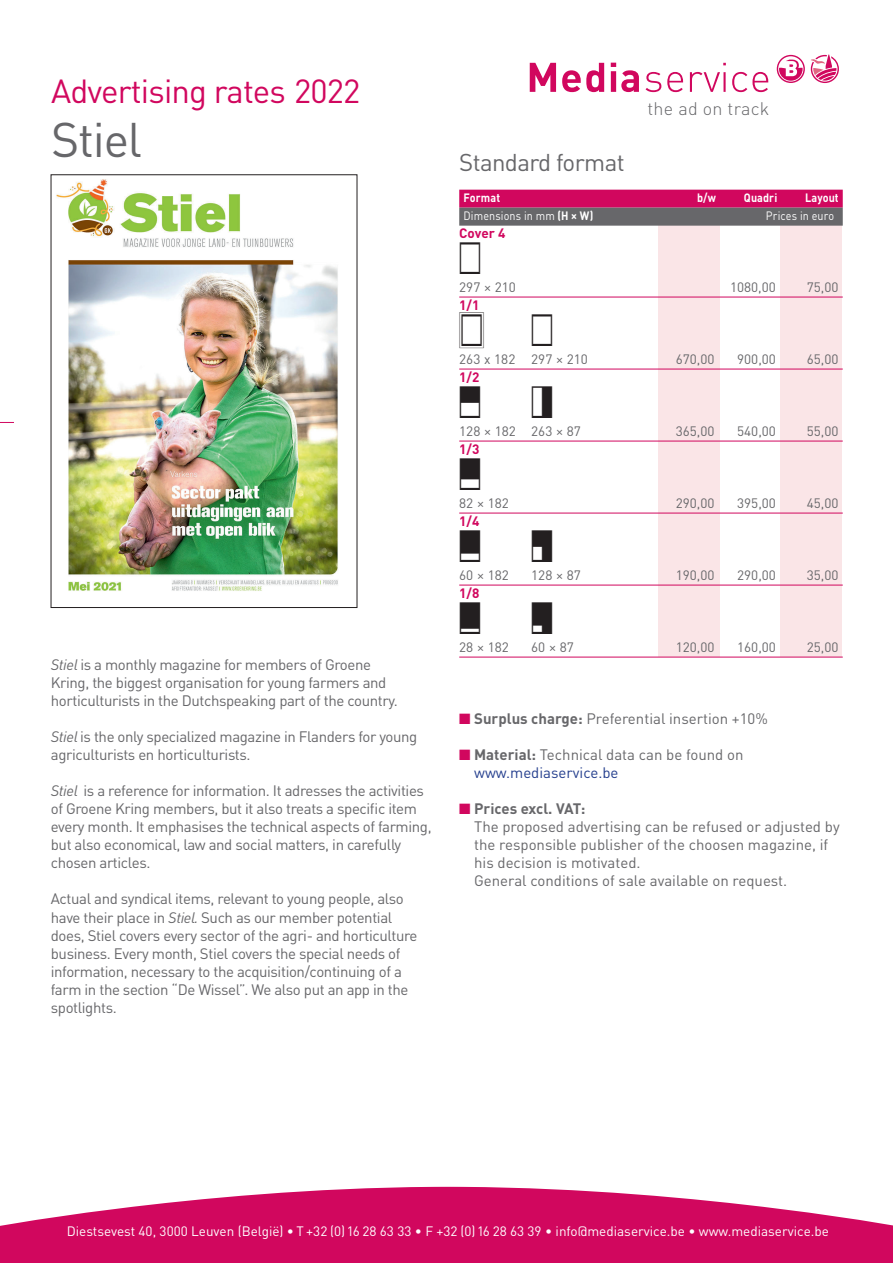
<style>
.page{position:relative;width:893px;height:1263px;background:#fff}
.page>*{position:absolute;margin:0;border:0;box-sizing:border-box;transform-origin:0 0}
.t1{font:48px "DINOT";letter-spacing:-.025em;color:#67676a}
.t2{font:45px "Media Service Formaten";color:#231f20;scale:.9 1}
.t3{font:33px "DINOT";letter-spacing:-.025em;color:#d1075e}
.t4{font:24px "DINOT";letter-spacing:-.025em;color:#67676a}
.t5{font:300 18px "DINOT";letter-spacing:.015em;color:#67676a}
.t6{font:15px/18px "DINOT";letter-spacing:-.025em;color:#67676a}
.t7{font:15px/18px "DINOT";color:#67676a}
.t8{font:13.5px "DINOT";color:#67676a}
.t9{font:13.5px "DINOT";color:#fff}
.t10{font:700 13.5px "DINOT";letter-spacing:-.005em;color:#d1075e}
.t11{font:12px "DINOT";letter-spacing:.01em;color:#fff;scale:.9 1}
.t12{font:700 12px "DINOT";letter-spacing:.01em;color:#fff;scale:.9 1}
.s1{font-style:italic}
.s2{font-weight:700}
.s3{color:#d1075e}
.s4{color:#253f8e}
</style>
<div class="page">
<svg style="left:0;top:1187px;width:893px;height:76px;fill:#d1075e"></svg>
<svg style="left:530px;top:63px;width:26px;height:29px"></svg>
<svg style="left:562px;top:63px;width:42px;height:29px"></svg>
<svg style="left:611px;top:63px;width:28px;height:29px"></svg>
<svg style="left:646px;top:72px;width:15px;height:20px"></svg>
<svg style="left:667px;top:72px;width:16px;height:20px"></svg>
<svg style="left:690px;top:72px;width:30px;height:20px"></svg>
<hr style="left:723px;top:72px;width:3px;height:20px;background:#d1075e">
<svg style="left:732px;top:72px;width:36px;height:20px"></svg>
<svg style="left:777px;top:54px;width:62px;height:29px"></svg>
<svg style="left:0;top:422px;width:14px;height:1px"></svg>
<div style="left:659px;top:208px;width:61px;height:449px;background:#fae5e7"></div>
<div style="left:781px;top:208px;width:61px;height:449px;background:#fae5e7"></div>
<div style="left:459px;top:190px;width:384px;height:18px;background:#d1075e"></div>
<div style="left:459px;top:208px;width:384px;height:18px;background:#67676a"></div>
<hr style="left:459px;top:297px;width:384px;height:1px;background:#d1075e">
<hr style="left:459px;top:369px;width:384px;height:1px;background:#d1075e">
<hr style="left:459px;top:441px;width:384px;height:1px;background:#d1075e">
<hr style="left:459px;top:513px;width:384px;height:1px;background:#d1075e">
<hr style="left:459px;top:585px;width:384px;height:1px;background:#d1075e">
<hr style="left:459px;top:657px;width:384px;height:1px;background:#d1075e">
<img style="left:56px;top:179px;width:282px;height:412px">
<h3 class="t3" style="left:51px;top:71px;width:311px">Advertising rates 2022</h3>
<h1 class="t1" style="left:51px;top:110px;width:93px">Stiel</h1>
<p class="t6" style="left:51px;top:656px;width:348px"><span class="s1">Stiel</span> is a monthly magazine for members of Groene<br>Kring, the biggest organisation for young farmers and horticulturists in the Dutchspeaking part of the country.</p>
<p class="t6" style="left:51px;top:728px;width:368px"><span class="s1">Stiel</span> is the only specialized magazine in Flanders for young agriculturists en horticulturists.</p>
<p class="t6" style="left:51px;top:782px;width:382px"><span class="s1">Stiel</span> is a reference for information. It adresses the activities of Groene Kring members, but it also treats a specific item every month. It emphasises the technical aspects of farming, but also economical, law and social matters, in carefully chosen articles.</p>
<p class="t6" style="left:51px;top:890px;width:368px">Actual and syndical items, relevant to young people, also have their place in <span class="s1">Stiel.</span> Such as our member potential does, Stiel covers every sector of the agri- and horticulture business. Every month, Stiel covers the special needs of information, necessary to the acquisition/continuing of a farm in the section “De Wissel”. We also put an app in the spotlights.</p>
<p class="t5" style="left:647px;top:98px;width:123px">the ad on track</p>
<h3 class="t4" style="left:459px;top:147px;width:167px">Standard format</h3>
<p class="t12" style="left:463px;top:190px;width:42px">Format</p>
<p class="t12" style="left:697px;top:190px;width:22px">b/w</p>
<p class="t12" style="left:744px;top:190px;width:39px">Quadri</p>
<p class="t12" style="left:805px;top:190px;width:39px">Layout</p>
<p class="t11" style="left:463px;top:209px;width:146px">Dimensions in mm <span class="s2">(H × W)</span></p>
<p class="t11" style="left:766px;top:209px;width:78px">Prices in euro</p>
<p class="t10" style="left:459px;top:225px;width:48px">Cover 4</p>
<h2 class="t2" style="left:459px;top:233px;width:26px">A</h2>
<p class="t8" style="left:459px;top:279px;width:58px">297 × 210</p>
<p class="t10" style="left:459px;top:297px;width:22px">1/1</p>
<h2 class="t2" style="left:459px;top:305px;width:106px">a A</h2>
<p class="t8" style="left:459px;top:351px;width:130px">263 x 182 297 × 210</p>
<p class="t10" style="left:459px;top:369px;width:22px">1/2</p>
<h2 class="t2" style="left:459px;top:377px;width:106px">B C</h2>
<p class="t8" style="left:459px;top:423px;width:123px">128 × 182 263 × 87</p>
<p class="t10" style="left:459px;top:441px;width:22px">1/3</p>
<h2 class="t2" style="left:459px;top:449px;width:26px">D</h2>
<p class="t8" style="left:459px;top:495px;width:51px">82 × 182</p>
<p class="t10" style="left:459px;top:513px;width:22px">1/4</p>
<h2 class="t2" style="left:459px;top:521px;width:106px">E F</h2>
<p class="t8" style="left:459px;top:567px;width:51px">60 × 182</p>
<p class="t8" style="left:531px;top:567px;width:51px">128 × 87</p>
<p class="t10" style="left:459px;top:585px;width:22px">1/8</p>
<h2 class="t2" style="left:459px;top:593px;width:106px">G H</h2>
<p class="t8" style="left:459px;top:639px;width:51px">28 × 182</p>
<p class="t8" style="left:531px;top:639px;width:44px">60 × 87</p>
<p class="t8" style="left:730px;top:279px;width:47px">1080,00</p>
<p class="t8" style="left:807px;top:279px;width:33px">75,00</p>
<p class="t8" style="left:676px;top:351px;width:40px">670,00</p>
<p class="t8" style="left:737px;top:351px;width:40px">900,00</p>
<p class="t8" style="left:807px;top:351px;width:33px">65,00</p>
<p class="t8" style="left:676px;top:423px;width:40px">365,00</p>
<p class="t8" style="left:737px;top:423px;width:40px">540,00</p>
<p class="t8" style="left:807px;top:423px;width:33px">55,00</p>
<p class="t8" style="left:676px;top:495px;width:40px">290,00</p>
<p class="t8" style="left:737px;top:495px;width:40px">395,00</p>
<p class="t8" style="left:807px;top:495px;width:33px">45,00</p>
<p class="t8" style="left:676px;top:567px;width:40px">190,00</p>
<p class="t8" style="left:737px;top:567px;width:40px">290,00</p>
<p class="t8" style="left:807px;top:567px;width:33px">35,00</p>
<p class="t8" style="left:676px;top:639px;width:40px">120,00</p>
<p class="t8" style="left:737px;top:639px;width:40px">160,00</p>
<p class="t8" style="left:807px;top:639px;width:33px">25,00</p>
<p class="t7" style="left:459px;top:710px;width:310px"><span class="s3">■</span> <span class="s2">Surplus charge:</span> Preferential insertion +10%</p>
<p class="t7" style="left:474px;top:746px;width:271px;text-indent:-15px"><span class="s3">■</span> <span class="s2">Material:</span> Technical data can be found on <span class="s4">www.mediaservice.be</span></p>
<p class="t7" style="left:474px;top:800px;width:367px;text-indent:-15px"><span class="s3">■</span> <span class="s2">Prices excl. VAT:<br></span>The proposed advertising can be refused or adjusted by the responsible publisher of the choosen magazine, if his decision is motivated.<br>General conditions of sale available on request.</p>
<p class="t9" style="left:67px;top:1223px;width:764px">Diestsevest 40, 3000 Leuven (België) • T +32 (0)16 28 63 33 • F +32 (0)16 28 63 39 • info@mediaservice.be • www.mediaservice.be</p>
</div>
